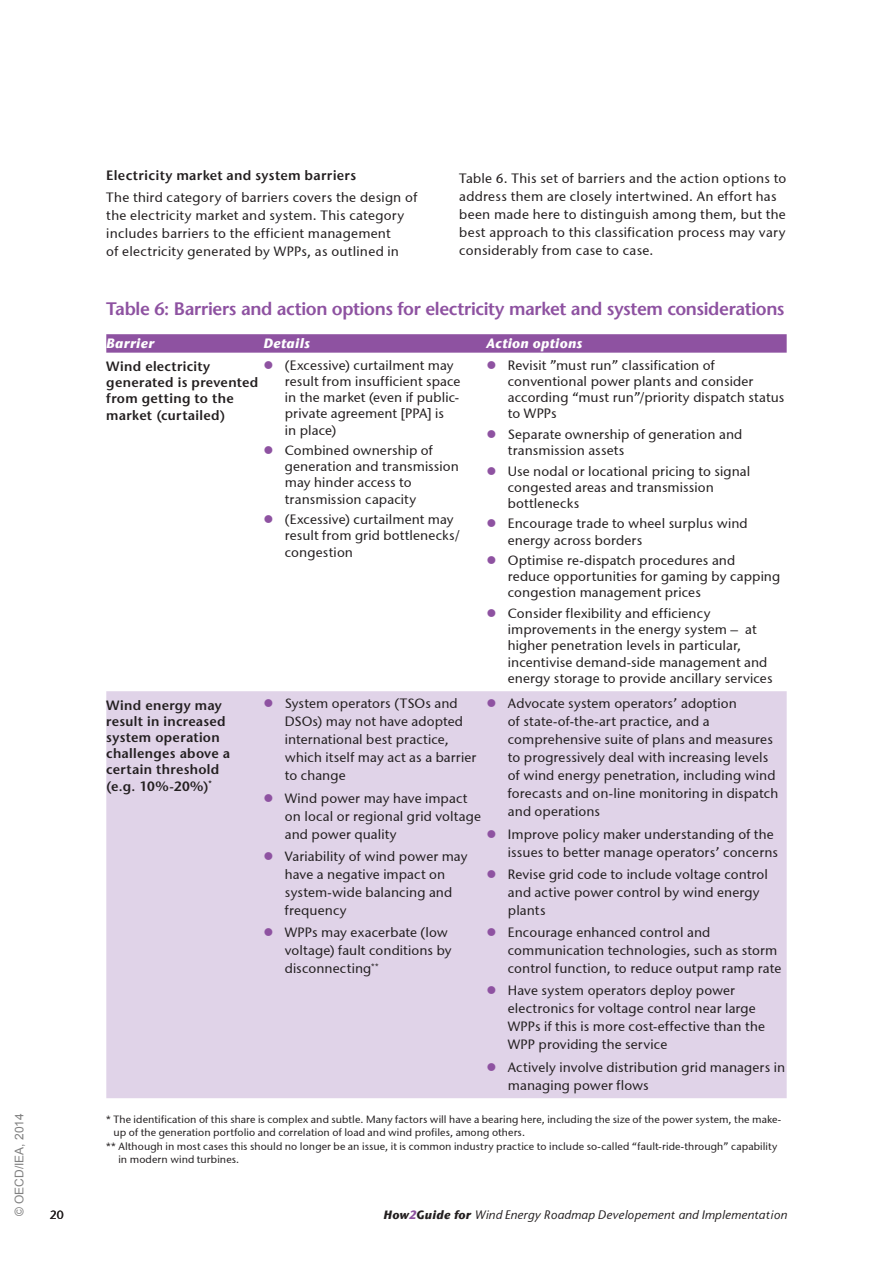
<style>
.page{position:relative;width:893px;height:1263px;background:#fff}
.page>*{position:absolute;margin:0;border:0;box-sizing:border-box;transform-origin:0 0}
.t1{font:600 18px "Stone Sans LT";letter-spacing:-.02em;color:#8e52a1}
.t2{font:13.5px/18px "Stone Sans ITCTT Medium";letter-spacing:.01em;color:#231f20}
.t3{font:600 13.5px/16.2px "Stone Sans Std";letter-spacing:.02em;color:#231f20}
.t4{font:13.5px "Stone Sans ITC Semi";letter-spacing:.02em;color:#231f20}
.t5{font:italic 700 13.5px "Stone Sans ITC";letter-spacing:.02em;color:#fff}
.t6{font:italic 12px "Stone Sans";letter-spacing:.025em;color:#231f20}
.t7{font:12px "Arial";color:#808080}
.t8{font:12px "Stone Sans ITCTT Medium";color:#231f20}
.t9{font:10.5px "Stone Sans ITCTT Medium";letter-spacing:.01em;color:#231f20}
.s1{font-family:"Stone Sans ITC";font-weight:700}
.s2{font-family:"Stone Sans ITC";font-weight:700;color:#8e52a1}
</style>
<div class="page">
<svg style="left:106px;top:334px;width:681px;height:19px;background:#9157a3"></svg>
<div style="left:106px;top:691px;width:681px;height:407px;background:#e0d3e8"></div>
<svg style="left:265px;top:699px;width:7px;height:8px"></svg>
<svg style="left:265px;top:794px;width:7px;height:8px"></svg>
<svg style="left:265px;top:852px;width:7px;height:8px"></svg>
<svg style="left:265px;top:928px;width:7px;height:8px"></svg>
<svg style="left:488px;top:699px;width:8px;height:8px"></svg>
<svg style="left:488px;top:830px;width:8px;height:8px"></svg>
<svg style="left:488px;top:870px;width:8px;height:8px"></svg>
<svg style="left:488px;top:928px;width:8px;height:8px"></svg>
<svg style="left:488px;top:986px;width:8px;height:8px"></svg>
<svg style="left:488px;top:1063px;width:8px;height:8px"></svg>
<p class="t7" style="left:13px;top:1216px;width:104px;rotate:-90deg">© OECD/IEA, 2014</p>
<p class="t4" style="left:106px;top:167px;width:251px">Electricity market and system barriers</p>
<p class="t2" style="left:106px;top:188px;width:313px">The third category of barriers covers the design of the electricity market and system. This category includes barriers to the efficient management<br>of electricity generated by WPPs, as outlined in</p>
<p class="t2" style="left:459px;top:169px;width:329px">Table 6. This set of barriers and the action options to address them are closely intertwined. An effort has been made here to distinguish among them, but the best approach to this classification process may vary considerably from case to case.</p>
<h1 class="t1" style="left:106px;top:298px;width:680px">Table 6: Barriers and action options for electricity market and system considerations</h1>
<p class="t5" style="left:106px;top:335px;width:50px">Barrier</p>
<p class="t5" style="left:264px;top:335px;width:48px">Details</p>
<p class="t5" style="left:487px;top:335px;width:97px">Action options</p>
<p class="t3" style="left:106px;top:358px;width:153px">Wind electricity generated is prevented from getting to the market (curtailed)</p>
<p class="t2" style="left:285px;top:357px;width:177px;line-height:16.2px">(Excessive) curtailment may result from insufficient space in the market (even if public-‐ private agreement [PPA] is<br>in place)</p>
<p class="t2" style="left:285px;top:442px;width:176px;line-height:16.2px">Combined ownership of generation and transmission may hinder access to transmission capacity</p>
<p class="t2" style="left:285px;top:511px;width:177px;line-height:16.2px">(Excessive) curtailment may result from grid bottlenecks/ congestion</p>
<p class="t2" style="left:508px;top:357px;width:278px;line-height:16.2px">Revisit ”must run” classification of conventional power plants and consider according “must run”/priority dispatch status to WPPs</p>
<p class="t2" style="left:508px;top:426px;width:236px;line-height:16.2px">Separate ownership of generation and transmission assets</p>
<p class="t2" style="left:508px;top:463px;width:244px;line-height:16.2px">Use nodal or locational pricing to signal congested areas and transmission bottlenecks</p>
<p class="t2" style="left:508px;top:515px;width:241px;line-height:16.2px">Encourage trade to wheel surplus wind energy across borders</p>
<p class="t2" style="left:508px;top:552px;width:274px;line-height:16.2px">Optimise re-‐dispatch procedures and reduce opportunities for gaming by capping congestion management prices</p>
<p class="t2" style="left:508px;top:605px;width:266px;line-height:16.2px">Consider flexibility and efficiency improvements in the energy system – at higher penetration levels in particular, incentivise demand-‐side management and energy storage to provide ancillary services</p>
<p class="t3" style="left:106px;top:697px;width:125px">Wind energy may result in increased system operation challenges above a certain threshold (e.g. 10%-20%)<sup>*</sup></p>
<p class="t2" style="left:285px;top:695px;width:193px">System operators (TSOs and<br>DSOs) may not have adopted international best practice, which itself may act as a barrier to change</p>
<p class="t2" style="left:285px;top:789px;width:198px">Wind power may have impact on local or regional grid voltage and power quality</p>
<p class="t2" style="left:285px;top:847px;width:184px">Variability of wind power may have a negative impact on system-‐wide balancing and frequency</p>
<p class="t2" style="left:285px;top:923px;width:168px">WPPs may exacerbate (low voltage) fault conditions by disconnecting<sup>**</sup></p>
<p class="t2" style="left:508px;top:695px;width:272px">Advocate system operators’ adoption<br>of state-‐of-‐the-‐art practice, and a comprehensive suite of plans and measures to progressively deal with increasing levels of wind energy penetration, including wind forecasts and on-‐line monitoring in dispatch and operations</p>
<p class="t2" style="left:508px;top:825px;width:272px">Improve policy maker understanding of the issues to better manage operators’ concerns</p>
<p class="t2" style="left:508px;top:865px;width:262px">Revise grid code to include voltage control and active power control by wind energy plants</p>
<p class="t2" style="left:508px;top:923px;width:275px">Encourage enhanced control and communication technologies, such as storm control function, to reduce output ramp rate</p>
<p class="t2" style="left:508px;top:982px;width:259px">Have system operators deploy power electronics for voltage control near large WPPs if this is more cost-‐effective than the WPP providing the service</p>
<p class="t2" style="left:508px;top:1058px;width:279px">Actively involve distribution grid managers in managing power flows</p>
<p class="t9" style="left:106px;top:1113px;width:676px">* The identification of this share is complex and subtle. Many factors will have a bearing here, including the size of the power system, the make-‐</p>
<p class="t9" style="left:113px;top:1126px;width:413px">up of the generation portfolio and correlation of load and wind profiles, among others.</p>
<p class="t9" style="left:106px;top:1140px;width:673px">** Although in most cases this should no longer be an issue, it is common industry practice to include so-‐called “fault-‐ride-‐through” capability</p>
<p class="t9" style="left:118px;top:1153px;width:122px">in modern wind turbines.</p>
<p class="t8" style="left:50px;top:1208px;width:15px">20</p>
<p class="t6" style="left:383px;top:1210px;width:405px"><span class="s1">How</span><span class="s2">2</span><span class="s1">Guide for</span> Wind Energy Roadmap Developement and Implementation</p>
</div>
